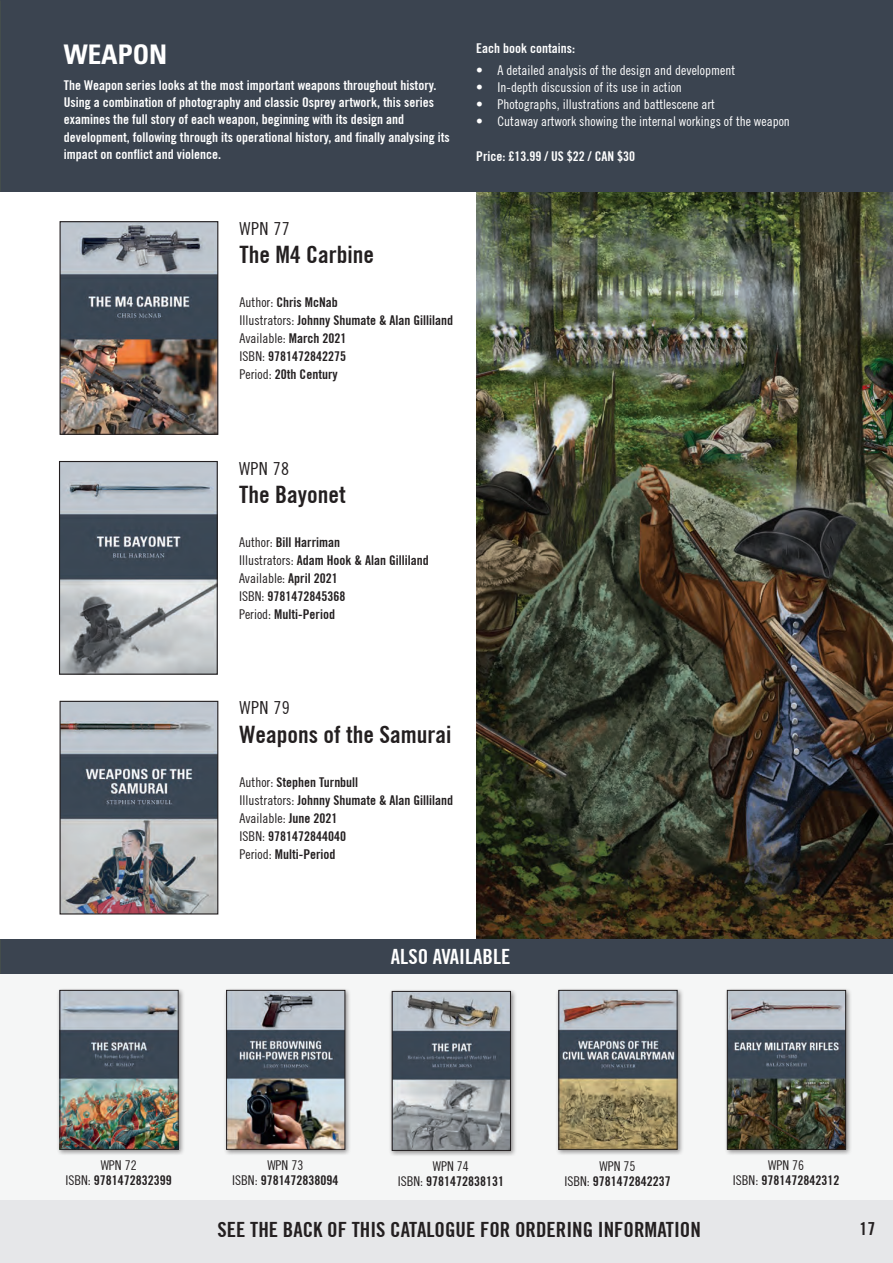
<style>
.page{position:relative;width:893px;height:1263px;background:#fff}
.page>*{position:absolute;margin:0;border:0;box-sizing:border-box;transform-origin:0 0}
.t1{font:700 condensed 27px "Univers LT Std";color:#fff}
.t2{font:700 condensed 24px "Trade Gothic No.20";color:#231f20}
.t3{font:700 condensed 21px "Trade Gothic No.20";color:#231f20}
.t4{font:700 condensed 21px "Trade Gothic No.20";color:#fff}
.t5{font:condensed 18px "Trade Gothic No.18";letter-spacing:.025em;color:#231f20}
.t6{font:700 condensed 18px "Trade Gothic No.20";color:#231f20}
.t7{font:700 condensed 13.5px/18px "Trade Gothic No.20";color:#231f20}
.t8{font:700 condensed 13.5px/17.2px "Trade Gothic No.20";color:#fff}
.t9{font:condensed 13.5px "Trade Gothic No.18";color:#fff}
.t10{font:condensed 13.5px "Trade Gothic No.18";color:#231f20}
.s1{font-family:"Trade Gothic No.18";font-weight:400}
.s2{font-family:"Trade Gothic No.20";font-weight:700}
</style>
<div class="page">
<div style="left:0;top:1199px;width:893px;height:64px;background:#e6e7e9"></div>
<img style="left:476px;top:191px;width:417px;height:749px">
<img style="left:62px;top:223px;width:154px;height:210px">
<div style="left:60px;top:221px;width:158px;height:214px;border:1px solid #231f20"></div>
<img style="left:61px;top:463px;width:155px;height:210px">
<div style="left:59px;top:461px;width:159px;height:214px;border:1px solid #231f20"></div>
<img style="left:62px;top:703px;width:154px;height:209px">
<div style="left:60px;top:701px;width:158px;height:213px;border:1px solid #231f20"></div>
<div style="left:0;top:0;width:893px;height:191px;background:#3b4450"></div>
<div style="left:0;top:974px;width:893px;height:225px;background:#f5f6f6"></div>
<div style="left:0;top:940px;width:893px;height:34px;background:#3b4450"></div>
<div style="left:56px;top:987px;width:129px;height:169px;background:#231f20;opacity:.5"></div>
<img style="left:62px;top:992px;width:115px;height:156px">
<div style="left:60px;top:990px;width:119px;height:160px;border:1px solid #231f20"></div>
<div style="left:724px;top:987px;width:128px;height:169px;background:#231f20;opacity:.5"></div>
<img style="left:729px;top:992px;width:115px;height:156px">
<div style="left:727px;top:990px;width:119px;height:160px;border:1px solid #231f20"></div>
<div style="left:555px;top:987px;width:129px;height:169px;background:#231f20;opacity:.5"></div>
<img style="left:560px;top:992px;width:115px;height:156px">
<div style="left:558px;top:990px;width:119px;height:160px;border:1px solid #231f20"></div>
<div style="left:223px;top:987px;width:129px;height:169px;background:#231f20;opacity:.5"></div>
<img style="left:228px;top:992px;width:115px;height:156px">
<div style="left:226px;top:990px;width:119px;height:160px;border:1px solid #231f20"></div>
<div style="left:389px;top:988px;width:128px;height:169px;background:#231f20;opacity:.5"></div>
<img style="left:394px;top:993px;width:115px;height:156px">
<div style="left:392px;top:991px;width:119px;height:160px;border:1px solid #231f20"></div>
<hr style="left:0;top:974px;width:1px;height:225px;background:#626a42">
<h1 class="t1" style="left:64px;top:38px;width:105px">WEAPON</h1>
<p class="t8" style="left:64px;top:76px;width:387px">The Weapon series looks at the most important weapons throughout history.<br>Using a combination of photography and classic Osprey artwork, this series examines the full story of each weapon, beginning with its design and development, following through its operational history, and finally analysing its impact on conflict and violence.</p>
<h3 class="t5" style="left:240px;top:218px;width:52px">WPN 77</h3>
<h2 class="t2" style="left:240px;top:240px;width:136px">The M4 Carbine</h2>
<p class="t7" style="left:240px;top:294px;width:215px"><span class="s1">Author:</span> Chris McNab<br><span class="s1">Illustrators:</span> Johnny Shumate &amp; Alan Gilliland</p>
<p class="t10" style="left:240px;top:331px;width:108px">Available: <span class="s2">March 2021</span></p>
<p class="t7" style="left:240px;top:347px;width:108px"><span class="s1">ISBN:</span> 9781472842275<br><span class="s1">Period:</span> 20th Century</p>
<p class="t8" style="left:476px;top:40px;width:100px">Each book contains:</p>
<p class="t9" style="left:476px;top:62px;width:260px">• A detailed analysis of the design and development</p>
<p class="t9" style="left:476px;top:79px;width:207px">• In-depth discussion of its use in action</p>
<p class="t9" style="left:476px;top:96px;width:240px">• Photographs, illustrations and battlescene art</p>
<p class="t9" style="left:476px;top:114px;width:315px">• Cutaway artwork showing the internal workings of the weapon</p>
<p class="t8" style="left:476px;top:147px;width:160px">Price: £13.99 / US $22 / CAN $30</p>
<h3 class="t5" style="left:239px;top:457px;width:52px">WPN 78</h3>
<h2 class="t2" style="left:239px;top:480px;width:108px">The Bayonet</h2>
<p class="t7" style="left:239px;top:533px;width:191px"><span class="s1">Author:</span> Bill Harriman<br><span class="s1">Illustrators:</span> Adam Hook &amp; Alan Gilliland</p>
<p class="t10" style="left:239px;top:570px;width:100px">Available: <span class="s2">April 2021</span></p>
<p class="t7" style="left:239px;top:587px;width:108px"><span class="s1">ISBN:</span> 9781472845368<br><span class="s1">Period:</span> Multi-Period</p>
<h3 class="t5" style="left:240px;top:697px;width:52px">WPN 79</h3>
<h2 class="t2" style="left:240px;top:719px;width:213px">Weapons of the Samurai</h2>
<p class="t7" style="left:240px;top:773px;width:215px"><span class="s1">Author:</span> Stephen Turnbull<br><span class="s1">Illustrators:</span> Johnny Shumate &amp; Alan Gilliland</p>
<p class="t10" style="left:240px;top:810px;width:99px">Available: <span class="s2">June 2021</span></p>
<p class="t7" style="left:240px;top:827px;width:108px"><span class="s1">ISBN:</span> 9781472844040<br><span class="s1">Period:</span> Multi-Period</p>
<h3 class="t4" style="left:391px;top:944px;width:121px">ALSO AVAILABLE</h3>
<p class="t10" style="left:101px;top:1157px;width:37px">WPN 72</p>
<p class="t7" style="left:65px;top:1171px;width:108px"><span class="s1">ISBN:</span> 9781472832399</p>
<p class="t10" style="left:267px;top:1157px;width:37px">WPN 73</p>
<p class="t7" style="left:232px;top:1171px;width:108px"><span class="s1">ISBN:</span> 9781472838094</p>
<p class="t10" style="left:433px;top:1158px;width:37px">WPN 74</p>
<p class="t7" style="left:398px;top:1172px;width:108px"><span class="s1">ISBN:</span> 9781472838131</p>
<p class="t10" style="left:600px;top:1158px;width:37px">WPN 75</p>
<p class="t7" style="left:564px;top:1172px;width:108px"><span class="s1">ISBN:</span> 9781472842237</p>
<p class="t10" style="left:768px;top:1157px;width:37px">WPN 76</p>
<p class="t7" style="left:733px;top:1171px;width:108px"><span class="s1">ISBN:</span> 9781472842312</p>
<h3 class="t3" style="left:218px;top:1216px;width:485px">SEE THE BACK OF THIS CATALOGUE FOR ORDERING INFORMATION</h3>
<h3 class="t6" style="left:859px;top:1217px;width:17px">17</h3>
</div>
